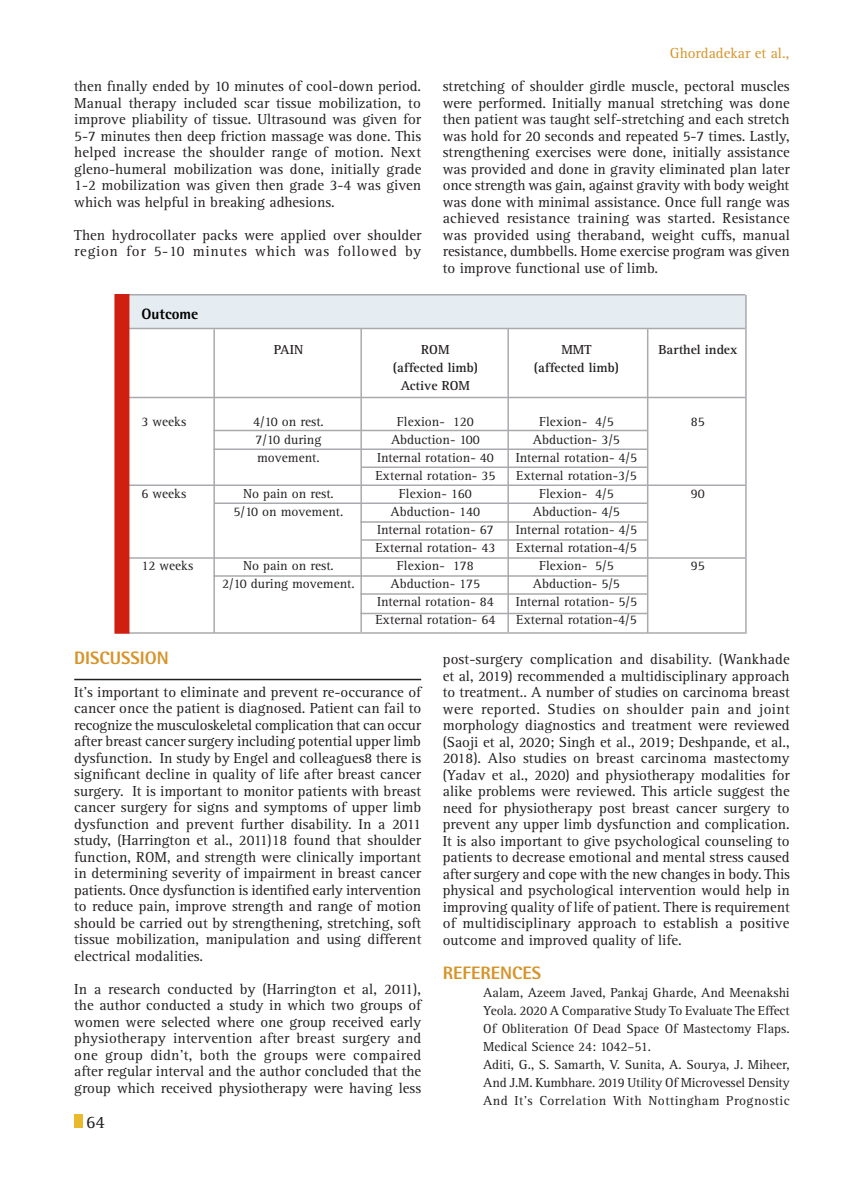
<style>
.page{position:relative;width:864px;height:1188px;background:#fff}
.page>*{position:absolute;margin:0;border:0;box-sizing:border-box;transform-origin:0 0}
.Body_text{font:800 18px "Rotis Semi Sans Std";color:#d69429}
.References{font:800 18px "Rotis Semi Sans Std";color:#d69429}
.t1{font:18px "Rotis Serif Std";color:#231f20}
.Body_text-2{font:15px/16.5px "Rotis Serif Std";color:#231f20;text-align:justify}
.Body_text-3{font:15px "Rotis Serif Std";color:#d69429}
.Body_text-4{font:800 15px "Rotis Semi Sans Std";color:#000}
.Body_text-5{font:13.5px "Rotis Serif Std";color:#231f20}
.References-2{font:13.5px/18px "Rotis Serif Std";color:#231f20;text-align:justify}
.Body_text-6{font:700 13.5px "Rotis Serif Std";color:#231f20}
</style>
<div class="page">
<div style="left:74px;top:1114px;width:9px;height:14px;background:#eaba2e"></div>
<div style="left:128px;top:295px;width:617px;height:33px;background:#e5ecf2"></div>
<hr style="left:129px;top:294px;width:616px;height:2px;background:#a8aaad">
<hr style="left:129px;top:328px;width:616px;height:1px;background:#a8aaad">
<hr style="left:129px;top:397px;width:616px;height:1px;background:#a8aaad">
<hr style="left:129px;top:632px;width:616px;height:2px;background:#a8aaad">
<hr style="left:129px;top:484px;width:616px;height:2px;background:#a8aaad">
<hr style="left:129px;top:557px;width:616px;height:2px;background:#a8aaad">
<hr style="left:213px;top:329px;width:2px;height:304px;background:#a8aaad">
<hr style="left:360px;top:328px;width:2px;height:304px;background:#a8aaad">
<hr style="left:507px;top:328px;width:2px;height:304px;background:#a8aaad">
<hr style="left:647px;top:329px;width:1px;height:304px;background:#a8aaad">
<hr style="left:213px;top:430px;width:435px;height:1px;background:#a8aaad">
<hr style="left:213px;top:448px;width:434px;height:2px;background:#a8aaad">
<hr style="left:361px;top:466px;width:286px;height:2px;background:#a8aaad">
<hr style="left:214px;top:502px;width:434px;height:2px;background:#a8aaad">
<hr style="left:360px;top:521px;width:288px;height:2px;background:#a8aaad">
<hr style="left:361px;top:539px;width:286px;height:2px;background:#a8aaad">
<hr style="left:213px;top:575px;width:434px;height:2px;background:#a8aaad">
<hr style="left:360px;top:593px;width:287px;height:2px;background:#a8aaad">
<hr style="left:360px;top:613px;width:288px;height:1px;background:#a8aaad">
<hr style="left:745px;top:295px;width:2px;height:339px;background:#a8aaad">
<div style="left:114px;top:294px;width:15px;height:340px;background:#ce1f10"></div>
<hr style="left:74px;top:679px;width:347px;height:1px;background:#231f20">
<p class="Body_text-2" style="left:74px;top:79px;width:349px">then finally ended by 10 minutes of cool-down period.<br>Manual therapy included scar tissue mobilization, to improve pliability of tissue. Ultrasound was given for 5-7 minutes then deep friction massage was done. This helped increase the shoulder range of motion. Next gleno-humeral mobilization was done, initially grade 1-2 mobilization was given then grade 3-4 was given which was helpful in breaking adhesions.</p>
<p class="Body_text-2" style="left:74px;top:227px;width:349px">Then hydrocollater packs were applied over shoulder region for 5-10 minutes which was followed by</p>
<p class="Body_text-4" style="left:141px;top:304px;width:59px">OUTCOME</p>
<p class="Body_text-3" style="left:670px;top:44px;width:121px">Ghordadekar et al.,</p>
<p class="Body_text-2" style="left:443px;top:79px;width:349px">stretching of shoulder girdle muscle, pectoral muscles were performed. Initially manual stretching was done then patient was taught self-stretching and each stretch was hold for 20 seconds and repeated 5-7 times. Lastly, strengthening exercises were done, initially assistance was provided and done in gravity eliminated plan later once strength was gain, against gravity with body weight was done with minimal assistance. Once full range was achieved resistance training was started. Resistance was provided using theraband, weight cuffs, manual resistance, dumbbells. Home exercise program was given to improve functional use of limb.</p>
<p class="Body_text-6" style="left:274px;top:342px;width:31px">PAIN</p>
<p class="Body_text-6" style="left:421px;top:342px;width:30px">ROM</p>
<p class="Body_text-6" style="left:561px;top:342px;width:32px">MMT</p>
<p class="Body_text-6" style="left:658px;top:342px;width:81px">Barthel index</p>
<p class="Body_text-6" style="left:393px;top:360px;width:87px">(affected limb)</p>
<p class="Body_text-6" style="left:534px;top:360px;width:87px">(affected limb)</p>
<p class="Body_text-6" style="left:401px;top:378px;width:71px">Active ROM</p>
<p class="Body_text-5" style="left:141px;top:414px;width:46px">3 weeks</p>
<p class="Body_text-5" style="left:253px;top:414px;width:72px">4/10 on rest.</p>
<p class="Body_text-5" style="left:397px;top:414px;width:79px">Flexion- 120</p>
<p class="Body_text-5" style="left:539px;top:414px;width:76px">Flexion- 4/5</p>
<p class="Body_text-5" style="left:691px;top:414px;width:16px">85</p>
<p class="Body_text-5" style="left:255px;top:432px;width:68px">7/10 during</p>
<p class="Body_text-5" style="left:391px;top:432px;width:90px">Abduction- 100</p>
<p class="Body_text-5" style="left:533px;top:432px;width:89px">Abduction- 3/5</p>
<p class="Body_text-5" style="left:257px;top:450px;width:64px">movement.</p>
<p class="Body_text-5" style="left:377px;top:450px;width:118px">Internal rotation- 40</p>
<p class="Body_text-5" style="left:516px;top:450px;width:123px">Internal rotation- 4/5</p>
<p class="Body_text-5" style="left:375px;top:468px;width:263px">External rotation- 35 External rotation-3/5</p>
<p class="Body_text-5" style="left:141px;top:486px;width:79px">6 weeks N</p>
<p class="Body_text-5" style="left:252px;top:486px;width:83px">o pain on rest.</p>
<p class="Body_text-5" style="left:399px;top:486px;width:75px">Flexion- 160</p>
<p class="Body_text-5" style="left:539px;top:486px;width:76px">Flexion- 4/5</p>
<p class="Body_text-5" style="left:691px;top:486px;width:16px">90</p>
<p class="Body_text-5" style="left:234px;top:504px;width:111px">5/10 on movement.</p>
<p class="Body_text-5" style="left:391px;top:504px;width:91px">Abduction- 140</p>
<p class="Body_text-5" style="left:533px;top:504px;width:89px">Abduction- 4/5</p>
<p class="Body_text-5" style="left:377px;top:522px;width:118px">Internal rotation- 67</p>
<p class="Body_text-5" style="left:516px;top:522px;width:123px">Internal rotation- 4/5</p>
<p class="Body_text-5" style="left:375px;top:540px;width:263px">External rotation- 43 External rotation-4/5</p>
<p class="Body_text-5" style="left:141px;top:558px;width:85px">12 weeks N</p>
<p class="Body_text-5" style="left:252px;top:558px;width:83px">o pain on rest.</p>
<p class="Body_text-5" style="left:397px;top:558px;width:79px">Flexion- 178</p>
<p class="Body_text-5" style="left:539px;top:558px;width:76px">Flexion- 5/5</p>
<p class="Body_text-5" style="left:691px;top:558px;width:16px">95</p>
<p class="Body_text-5" style="left:222px;top:576px;width:134px">2/10 during movement.</p>
<p class="Body_text-5" style="left:391px;top:576px;width:91px">Abduction- 175</p>
<p class="Body_text-5" style="left:533px;top:576px;width:89px">Abduction- 5/5</p>
<p class="Body_text-5" style="left:377px;top:594px;width:118px">Internal rotation- 84</p>
<p class="Body_text-5" style="left:516px;top:594px;width:123px">Internal rotation- 5/5</p>
<p class="Body_text-5" style="left:375px;top:612px;width:263px">External rotation- 64 External rotation-4/5</p>
<p class="Body_text" style="left:74px;top:646px;width:22px">DISCUSSION</p>
<p class="Body_text-2" style="left:74px;top:684px;width:349px">It’s important to eliminate and prevent re-occurance of cancer once the patient is diagnosed. Patient can fail to recognize the musculoskeletal complication that can occur after breast cancer surgery including potential upper limb dysfunction. In study by Engel and colleagues8 there is significant decline in quality of life after breast cancer surgery. It is important to monitor patients with breast cancer surgery for signs and symptoms of upper limb dysfunction and prevent further disability. In a 2011 study, (Harrington et al., 2011)18 found that shoulder function, ROM, and strength were clinically important in determining severity of impairment in breast cancer patients. Once dysfunction is identified early intervention to reduce pain, improve strength and range of motion should be carried out by strengthening, stretching, soft tissue mobilization, manipulation and using different electrical modalities.</p>
<p class="Body_text-2" style="left:74px;top:981px;width:349px">In a research conducted by (Harrington et al, 2011), the author conducted a study in which two groups of women were selected where one group received early physiotherapy intervention after breast surgery and one group didn’t, both the groups were compaired after regular interval and the author concluded that the group which received physiotherapy were having less</p>
<p class="t1" style="left:86px;top:1112px;width:20px">64</p>
<p class="Body_text-2" style="left:443px;top:652px;width:349px">post-surgery complication and disability. (Wankhade et al, 2019) recommended a multidisciplinary approach to treatment.. A number of studies on carcinoma breast were reported. Studies on shoulder pain and joint morphology diagnostics and treatment were reviewed (Saoji et al, 2020; Singh et al., 2019; Deshpande, et al., 2018). Also studies on breast carcinoma mastectomy (Yadav et al., 2020) and physiotherapy modalities for alike problems were reviewed. This article suggest the need for physiotherapy post breast cancer surgery to prevent any upper limb dysfunction and complication.<br>It is also important to give psychological counseling to patients to decrease emotional and mental stress caused after surgery and cope with the new changes in body. This physical and psychological intervention would help in improving quality of life of patient. There is requirement of multidisciplinary approach to establish a positive outcome and improved quality of life.</p>
<p class="References" style="left:443px;top:962px;width:21px">REFERENCE</p>
<p class="References" style="left:532px;top:962px;width:11px">S</p>
<p class="References-2" style="left:483px;top:984px;width:308px">Aalam, Azeem Javed, Pankaj Gharde, And Meenakshi Yeola. 2020 A Comparative Study To Evaluate The Effect Of Obliteration Of Dead Space Of Mastectomy Flaps.<br>Medical Science 24: 1042–51.</p>
<p class="References-2" style="left:483px;top:1056px;width:308px">Aditi, G., S. Samarth, V. Sunita, A. Sourya, J. Miheer, And J.M. Kumbhare. 2019 Utility Of Microvessel Density And It’s Correlation With Nottingham Prognostic</p>
</div>
